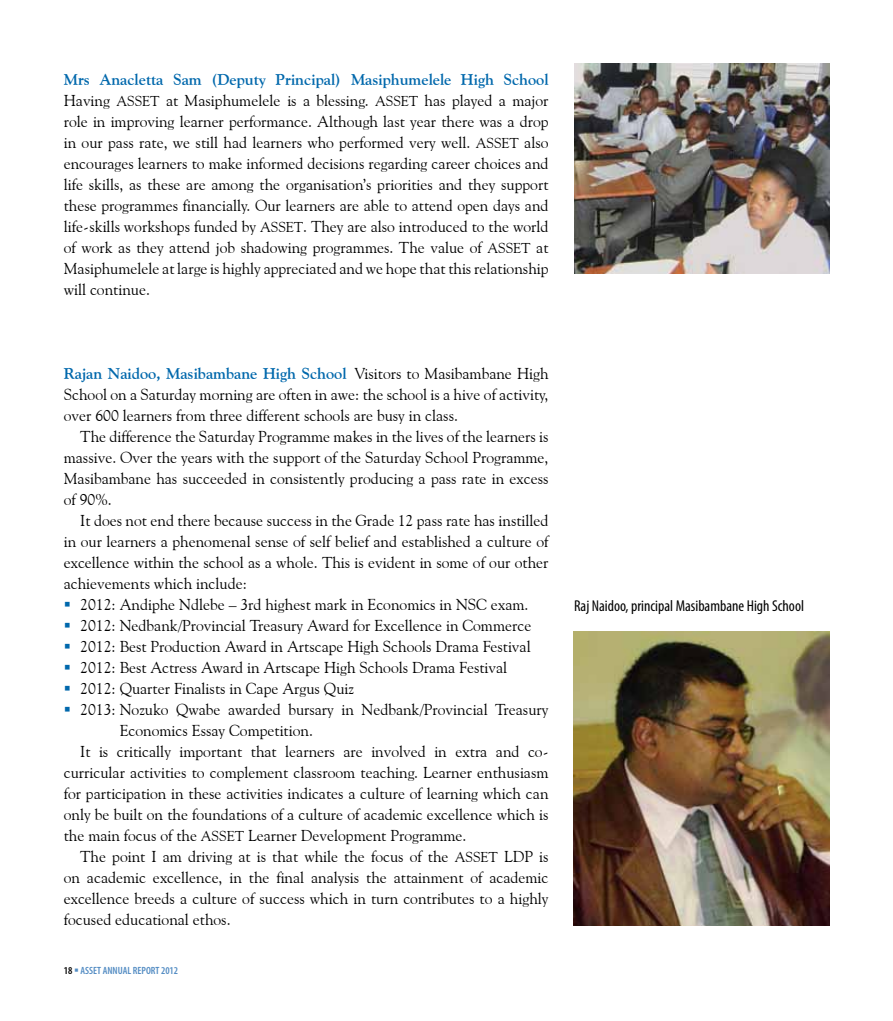
<style>
.page{position:relative;width:893px;height:1021px;background:#fff}
.page>*{position:absolute;margin:0;border:0;box-sizing:border-box;transform-origin:0 0}
.t1{font:15.75px/21px "Goudy Old Style BT";color:#000;text-align:justify}
.t2{font:condensed 15.75px "Myriad Pro";color:#000}
.t3{font:600 condensed 10.5px "Myriad Pro";color:#538cc3}
.s1{font-weight:700;color:#0068ac}
.s2{font-size:14.25px}
.s3{color:#000}
</style>
<div class="page">
<img style="left:574px;top:64px;width:255px;height:210px">
<img style="left:573px;top:631px;width:256px;height:294px">
<p class="t1" style="left:64px;top:69px;width:486px"><span class="s1">Mrs Anacletta Sam (Deputy Principal) Masiphumelele High School </span>Having <span class="s2">ASSET</span> at Masiphumelele is a blessing. <span class="s2">ASSET</span> has played a major role in improving learner performance. Although last year there was a drop in our pass rate, we still had learners who performed very well. <span class="s2">ASSET</span> also encourages learners to make informed decisions regarding career choices and life skills, as these are among the organisation’s priorities and they support these programmes financially. Our learners are able to attend open days and life-skills workshops funded by <span class="s2">ASSET</span>. They are also introduced to the world of work as they attend job shadowing programmes. The value of <span class="s2">ASSET</span> at Masiphumelele at large is highly appreciated and we hope that this relationship will continue.</p>
<p class="t1" style="left:64px;top:363px;width:486px"><span class="s1">Rajan Naidoo, Masibambane High School</span> Visitors to Masibambane High School on a Saturday morning are often in awe: the school is a hive of activity, over 600 learners from three different schools are busy in class.</p>
<p class="t1" style="left:64px;top:426px;width:486px;text-indent:17px">The difference the Saturday Programme makes in the lives of the learners is massive. Over the years with the support of the Saturday School Programme, Masibambane has succeeded in consistently producing a pass rate in excess of 90%.</p>
<p class="t1" style="left:64px;top:510px;width:486px;text-indent:17px">It does not end there because success in the Grade 12 pass rate has instilled in our learners a phenomenal sense of self belief and established a culture of excellence within the school as a whole. This is evident in some of our other achievements which include:</p>
<p class="t1" style="left:80px;top:593px;width:450px">2012: Andiphe Ndlebe – 3rd highest mark in Economics in NSC exam.</p>
<p class="t1" style="left:80px;top:614px;width:453px">2012: Nedbank/Provincial Treasury Award for Excellence in Commerce</p>
<p class="t1" style="left:80px;top:635px;width:452px">2012: Best Production Award in Artscape High Schools Drama Festival</p>
<p class="t1" style="left:80px;top:656px;width:428px">2012: Best Actress Award in Artscape High Schools Drama Festival</p>
<p class="t1" style="left:80px;top:677px;width:275px">2012: Quarter Finalists in Cape Argus Quiz</p>
<p class="t1" style="left:80px;top:698px;width:470px">2013: Nozuko Qwabe awarded bursary in Nedbank/Provincial Treasury</p>
<p class="t1" style="left:120px;top:719px;width:195px">Economics Essay Competition.</p>
<p class="t1" style="left:80px;top:740px;width:470px">It is critically important that learners are involved in extra and co-</p>
<p class="t1" style="left:64px;top:761px;width:486px">curricular activities to complement classroom teaching. Learner enthusiasm</p>
<p class="t1" style="left:64px;top:782px;width:486px">for participation in these activities indicates a culture of learning which can</p>
<p class="t1" style="left:64px;top:803px;width:486px">only be built on the foundations of a culture of academic excellence which is</p>
<p class="t1" style="left:64px;top:825px;width:404px">the main focus of the <span class="s2">ASSET</span> Learner Development Programme.</p>
<p class="t1" style="left:80px;top:846px;width:470px">The point I am driving at is that while the focus of the <span class="s2">ASSET</span> LDP is</p>
<p class="t1" style="left:64px;top:867px;width:486px">on academic excellence, in the final analysis the attainment of academic</p>
<p class="t1" style="left:64px;top:888px;width:486px">excellence breeds a culture of success which in turn contributes to a highly</p>
<p class="t1" style="left:64px;top:909px;width:168px">focused educational ethos.</p>
<p class="t3" style="left:64px;top:963px;width:116px"><span class="s3">18</span> ▪ ASSET ANNUAL REPORT 2012</p>
<p class="t2" style="left:574px;top:596px;width:231px">Raj Naidoo, principal Masibambane High School</p>
</div>
